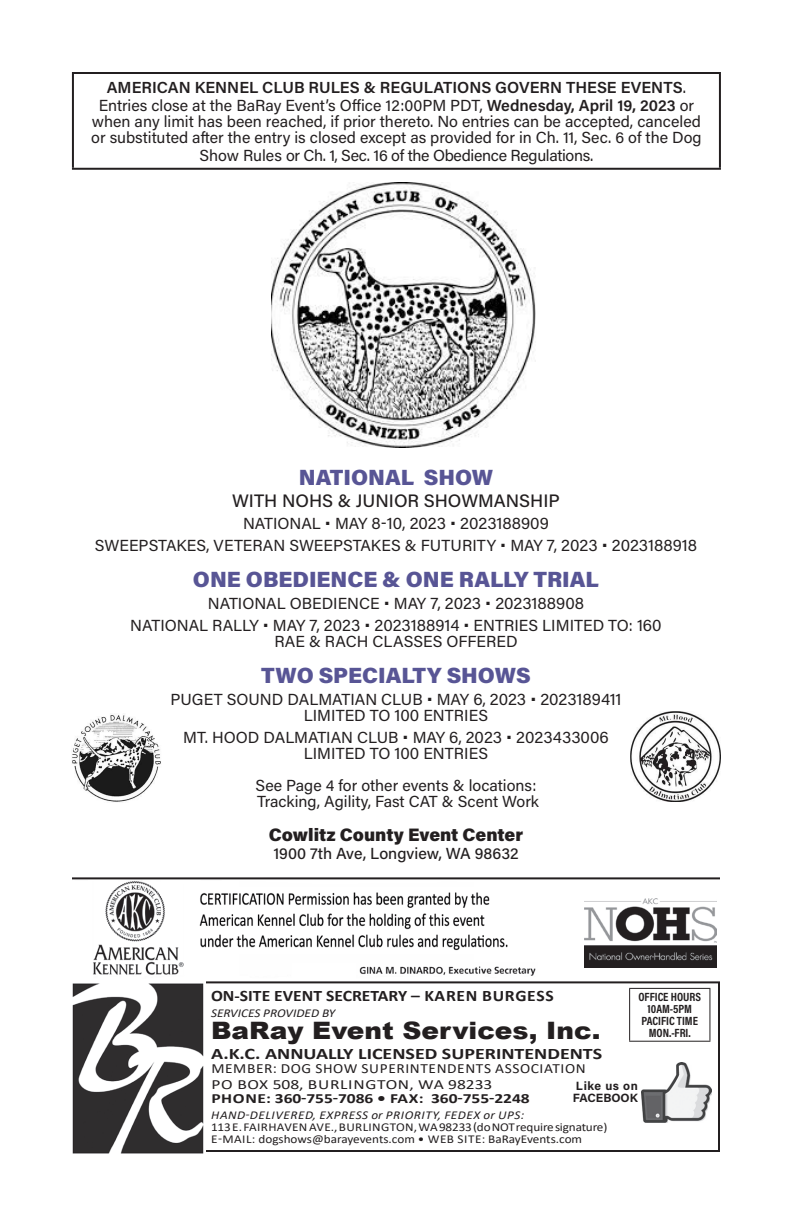
<style>
.page{position:relative;width:792px;height:1224px;background:#fff}
.page>*{position:absolute;margin:0;border:0;box-sizing:border-box;transform-origin:0 0}
.t1{font:900 24px "Arial";color:#231f20;scale:1.1 1}
.MainText27{font:900 22px "Acumin Pro";color:#585595}
.MainText27-2{font:500 18px "Acumin Pro";color:#231f20}
.MainText27-3{font:900 18px "Acumin Pro";color:#231f20}
.MainText27-4{font:16px/16px "Acumin Pro";color:#231f20;text-align:center}
.MainText27-5{font:600 16px "Acumin Pro";color:#231f20}
.MainText27-6{font:16px "Acumin Pro";letter-spacing:-.02em;color:#231f20}
.t2{font:700 16px "Calibri";color:#231f20;scale:1.25 1}
.t3{font:700 16px "Calibri";color:#231f20;scale:1.1 1}
.t4{font:500 16px "Acumin Pro";color:#231f20}
.MainText27-7{font:14px "Calibri";letter-spacing:.04em;color:#231f20;scale:1.1 1}
.t5{font:700 14px "Calibri";letter-spacing:-.005em;color:#231f20;scale:1.25 1}
.MainText27-8{font:14px "Calibri";letter-spacing:.04em;color:#231f20;scale:1.25 1}
.t6{font:12px "Calibri";letter-spacing:-.005em;color:#231f20;scale:1.1 1}
.t7{font:italic 12px "Calibri";letter-spacing:.04em;color:#231f20;scale:1.1 1}
.MainText27-9{font:700 12px "Acumin Pro Cond";color:#231f20}
.t8{font:italic 12px "Calibri";color:#231f20;scale:1.1 1}
.t9{font:700 12px "Acumin Pro";color:#231f20}
.s1{font-weight:400}
.s2{font-weight:600}
</style>
<div class="page">
<img style="left:630px;top:712px;width:91px;height:90px">
<hr style="left:72px;top:72px;width:649px;height:2px;background:#231f20">
<hr style="left:72px;top:74px;width:2px;height:94px;background:#231f20">
<hr style="left:719px;top:74px;width:2px;height:94px;background:#231f20">
<hr style="left:72px;top:168px;width:649px;height:2px;background:#231f20">
<img style="left:72px;top:879px;width:470px;height:97px">
<img style="left:585px;top:899px;width:132px;height:68px">
<div style="left:72px;top:981px;width:648px;height:171px;border:2px solid #231f20"></div>
<img style="left:641px;top:1062px;width:70px;height:61px">
<hr style="left:629px;top:988px;width:81px;height:1px;background:#231f20">
<hr style="left:629px;top:989px;width:1px;height:52px;background:#231f20">
<hr style="left:709px;top:989px;width:1px;height:52px;background:#231f20">
<hr style="left:629px;top:1041px;width:81px;height:1px;background:#231f20">
<img style="left:72px;top:981px;width:134px;height:173px">
<img style="left:271px;top:182px;width:265px;height:266px">
<hr style="left:72px;top:877px;width:648px;height:2px;background:#231f20">
<img style="left:72px;top:715px;width:89px;height:87px">
<p class="MainText27-5" style="left:107px;top:76px;width:581px">AMERICAN KENNEL CLUB RULES &amp; REGULATIONS GOVERN THESE EVENTS<span class="s1">.</span></p>
<p class="MainText27-4" style="left:91px;top:97px;width:612px">Entries close at the BaRay Event’s Office 12:00PM PDT, <span class="s2">Wednesday, April 19, 2023</span> or when any limit has been reached, if prior thereto. No entries can be accepted, canceled or substituted after the entry is closed except as provided for in Ch. 11, Sec. 6 of the Dog</p>
<p class="MainText27-6" style="left:199px;top:144px;width:396px">Show Rules or Ch. 1, Sec. 16 of the Obedience Regulations.</p>
<p class="MainText27" style="left:299px;top:462px;width:196px">NATIONAL SHOW</p>
<p class="MainText27-2" style="left:232px;top:489px;width:329px">WITH NOHS &amp; JUNIOR SHOWMANSHIP</p>
<p class="MainText27-4" style="left:243px;top:515px;width:307px">NATIONAL • MAY 8-10, 2023 • 2023188909</p>
<p class="MainText27-4" style="left:95px;top:537px;width:604px">SWEEPSTAKES, VETERAN SWEEPSTAKES &amp; FUTURITY • MAY 7, 2023 • 2023188918</p>
<p class="MainText27" style="left:193px;top:564px;width:408px">ONE OBEDIENCE &amp; ONE RALLY TRIAL</p>
<p class="MainText27-4" style="left:208px;top:595px;width:378px">NATIONAL OBEDIENCE • MAY 7, 2023 • 2023188908</p>
<p class="MainText27-4" style="left:130px;top:617px;width:533px">NATIONAL RALLY • MAY 7, 2023 • 2023188914 • ENTRIES LIMITED TO: 160</p>
<p class="MainText27-4" style="left:274px;top:633px;width:245px">RAE &amp; RACH CLASSES OFFERED</p>
<p class="MainText27" style="left:261px;top:660px;width:271px">TWO SPECIALTY SHOWS</p>
<p class="MainText27-4" style="left:170px;top:691px;width:453px">PUGET SOUND DALMATIAN CLUB • MAY 6, 2023 • 2023189411</p>
<p class="MainText27-4" style="left:304px;top:707px;width:186px">LIMITED TO 100 ENTRIES</p>
<p class="MainText27-4" style="left:183px;top:729px;width:427px">MT. HOOD DALMATIAN CLUB • MAY 6, 2023 • 2023433006</p>
<p class="MainText27-4" style="left:304px;top:745px;width:186px">LIMITED TO 100 ENTRIES</p>
<p class="MainText27-4" style="left:256px;top:777px;width:282px">See Page 4 for other events &amp; locations:</p>
<p class="MainText27-4" style="left:257px;top:793px;width:284px">Tracking, Agility, Fast CAT &amp; Scent Work</p>
<p class="MainText27-3" style="left:269px;top:822px;width:256px">Cowlitz County Event Center</p>
<p class="t4" style="left:273px;top:843px;width:247px">1900 7th Ave, Longview, WA 98632</p>
<p class="t3" style="left:211px;top:985px;width:313px">ON-SITE EVENT SECRETARY – KAREN BURGESS</p>
<p class="t8" style="left:211px;top:1005px;width:114px">SERVICES PROVIDED BY</p>
<p class="t1" style="left:211px;top:1013px;width:356px">BaRay Event Services, Inc.</p>
<p class="t2" style="left:211px;top:1042px;width:314px">A.K.C. ANNUALLY LICENSED SUPERINTENDENTS</p>
<p class="MainText27-7" style="left:211px;top:1058px;width:342px">MEMBER: DOG SHOW SUPERINTENDENTS ASSOCIATION</p>
<p class="MainText27-8" style="left:211px;top:1074px;width:226px">PO BOX 508, BURLINGTON, WA 98233</p>
<p class="t5" style="left:211px;top:1088px;width:256px">PHONE: 360-755-7086 • FAX: 360-755-2248</p>
<p class="t7" style="left:211px;top:1106px;width:286px">HAND-DELIVERED, EXPRESS or PRIORITY, FEDEX or UPS:</p>
<p class="t6" style="left:211px;top:1118px;width:362px">113 E. FAIRHAVEN AVE., BURLINGTON, WA 98233 (do NOT require signature)</p>
<p class="t6" style="left:211px;top:1130px;width:339px">E-MAIL: dogshows@barayevents.com • WEB SITE: BaRayEvents.com</p>
<p class="MainText27-9" style="left:638px;top:989px;width:64px">OFFICE HOURS</p>
<p class="MainText27-9" style="left:648px;top:1001px;width:46px">10AM-5PM</p>
<p class="MainText27-9" style="left:642px;top:1013px;width:58px">PACIFIC TIME</p>
<p class="MainText27-9" style="left:649px;top:1025px;width:43px">MON.-FRI.</p>
<p class="t9" style="left:576px;top:1077px;width:64px">Like us on</p>
<p class="t9" style="left:573px;top:1089px;width:66px">FACEBOOK</p>
</div>
